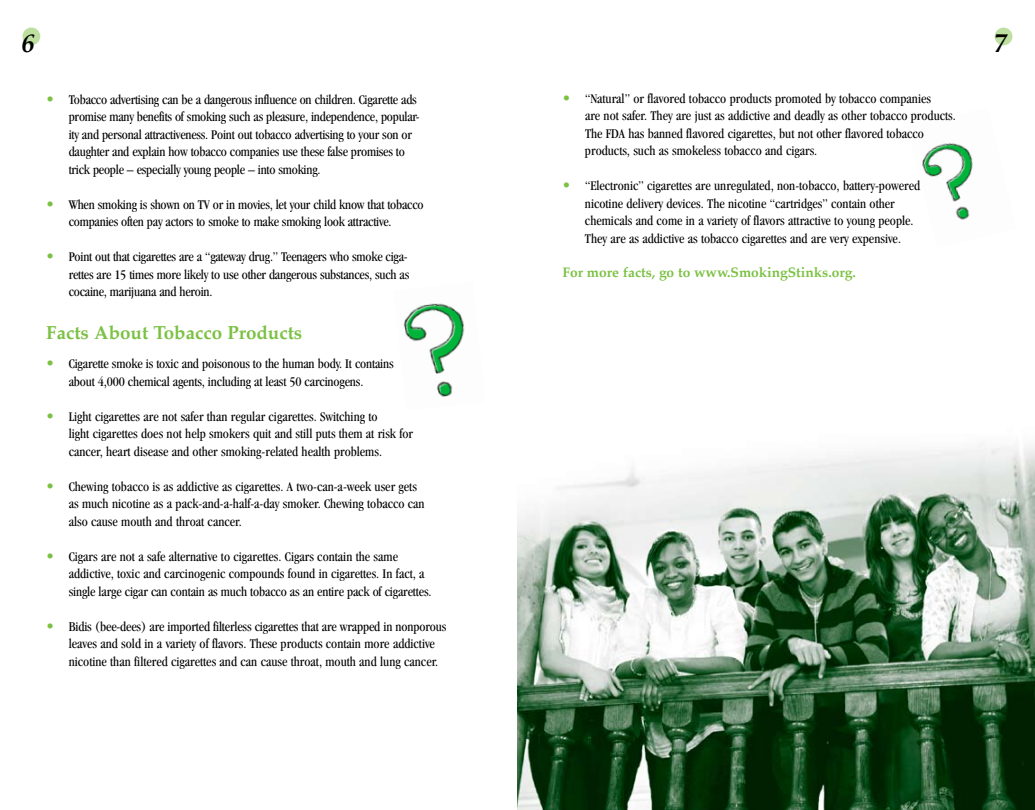
<style>
.page{position:relative;width:1035px;height:810px;background:#fff}
.page>*{position:absolute;margin:0;border:0;box-sizing:border-box;transform-origin:0 0}
.t1{font:italic 700 25.75px "Palatino";color:#000}
.t2{font:700 18.75px "Palatino";color:#7bc143}
.t3{font:condensed 13.75px/17.5px "Garamond";color:#000}
.t4{font:700 13.75px "Palatino";color:#7bc143}
.s1{font-size:16.25px;color:#7bc143}
</style>
<div class="page">
<div style="left:995px;top:28px;width:17px;height:17px;background:#bde0a1;border-radius:50%"></div>
<div style="left:23px;top:27px;width:17px;height:18px;background:#bde0a1;border-radius:50%"></div>
<img style="left:403px;top:303px;width:62px;height:94px">
<img style="left:922px;top:143px;width:51px;height:77px">
<img style="left:518px;top:445px;width:517px;height:365px">
<h1 class="t1" style="left:22px;top:27px;width:14px">6</h1>
<h1 class="t1" style="left:994px;top:27px;width:14px">7</h1>
<p class="t3" style="left:69px;top:90px;width:353px;text-indent:-23px"><span class="s1">•</span> Tobacco advertising can be a dangerous influence on children. Cigarette ads promise many benefits of smoking such as pleasure, independence, popular&shy;ity and personal attractiveness. Point out tobacco advertising to your son or daughter and explain how tobacco companies use these false promises to trick people – especially young people – into smoking.</p>
<p class="t3" style="left:69px;top:195px;width:356px;text-indent:-23px"><span class="s1">•</span> When smoking is shown on TV or in movies, let your child know that tobacco companies often pay actors to smoke to make smoking look attractive.</p>
<p class="t3" style="left:69px;top:248px;width:342px;text-align:justify;text-indent:-23px"><span class="s1">•</span> Point out that cigarettes are a “gateway drug.” Teenagers who smoke ciga&shy;rettes are 15 times more likely to use other dangerous substances, such as cocaine, marijuana and heroin.</p>
<h2 class="t2" style="left:46px;top:321px;width:258px">Facts About Tobacco Products</h2>
<p class="t3" style="left:46px;top:355px;width:349px;text-align:center"><span class="s1">•</span> Cigarette smoke is toxic and poisonous to the human body. It contains about 4,000 chemical agents, including at least 50 carcinogens.</p>
<p class="t3" style="left:69px;top:407px;width:346px;text-indent:-22px"><span class="s1">•</span> Light cigarettes are not safer than regular cigarettes. Switching to<br>light cigarettes does not help smokers quit and still puts them at risk for cancer, heart disease and other smoking-related health problems.</p>
<p class="t3" style="left:69px;top:477px;width:358px;text-indent:-22px"><span class="s1">•</span> Chewing tobacco is as addictive as cigarettes. A two-can-a-week user gets as much nicotine as a pack-and-a-half-a-day smoker. Chewing tobacco can also cause mouth and throat cancer.</p>
<p class="t3" style="left:69px;top:547px;width:364px;text-indent:-23px"><span class="s1">•</span> Cigars are not a safe alternative to cigarettes. Cigars contain the same addictive, toxic and carcinogenic compounds found in cigarettes. In fact, a single large cigar can contain as much tobacco as an entire pack of cigarettes.</p>
<p class="t3" style="left:69px;top:617px;width:379px;text-indent:-23px"><span class="s1">•</span> Bidis (bee-dees) are imported filterless cigarettes that are wrapped in nonporous leaves and sold in a variety of flavors. These products contain more addictive nicotine than filtered cigarettes and can cause throat, mouth and lung cancer.</p>
<p class="t3" style="left:585px;top:89px;width:372px;text-indent:-22px"><span class="s1">•</span> “Natural” or flavored tobacco products promoted by tobacco companies<br>are not safer. They are just as addictive and deadly as other tobacco products.<br>The FDA has banned flavored cigarettes, but not other flavored tobacco products, such as smokeless tobacco and cigars.</p>
<p class="t3" style="left:585px;top:177px;width:337px;text-indent:-22px"><span class="s1">•</span> “Electronic” cigarettes are unregulated, non-tobacco, battery-powered nicotine delivery devices. The nicotine “cartridges” contain other chemicals and come in a variety of flavors attractive to young people.<br>They are as addictive as tobacco cigarettes and are very expensive.</p>
<p class="t4" style="left:562px;top:264px;width:295px">For more facts, go to www.SmokingStinks.org.</p>
</div>
